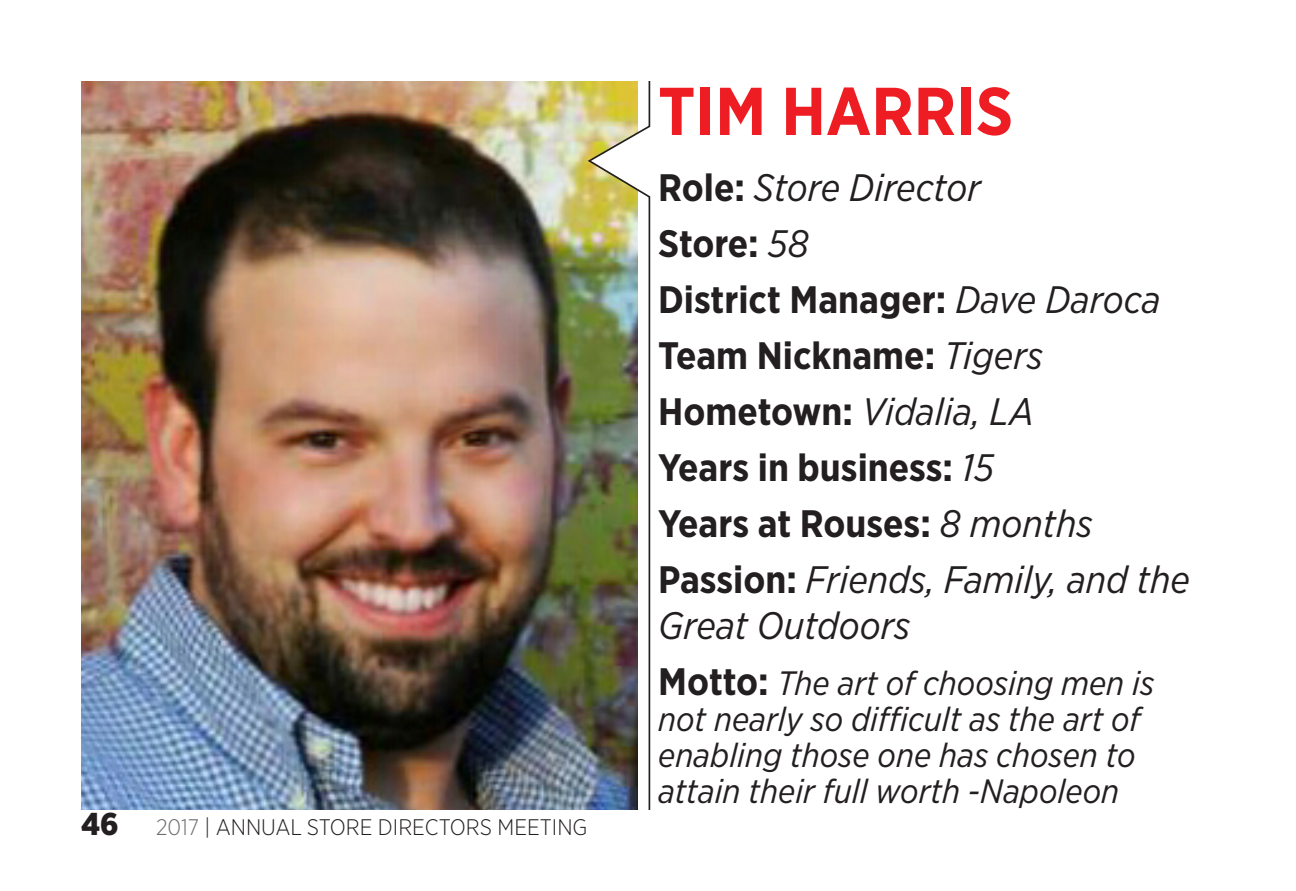
<style>
.page{position:relative;width:1296px;height:891px;background:#fff}
.page>*{position:absolute;margin:0;border:0;box-sizing:border-box;transform-origin:0 0}
.t1{font:700 67.5px "Gotham Narrow";color:#ee1d23}
.t2{font:700 38.25px "Gotham Narrow";color:#231f20}
.t3{font:italic 38.25px/45.9px "Gotham Narrow";color:#231f20}
.t4{font:italic 33.75px/36px "Gotham Narrow";color:#231f20}
.t5{font:300 22.5px "Gotham Narrow";color:#231f20}
.s1{font-weight:900;font-size:31.5px}
.s2{color:#6c6d70}
.s3{font-weight:700;font-style:normal}
.s4{font-weight:400;font-style:italic}
.s5{font-weight:700;font-style:normal;font-size:38.25px}
</style>
<div class="page">
<img style="left:81px;top:81px;width:505px;height:729px">
<img style="left:586px;top:81px;width:65px;height:729px">
<p class="t5" style="left:81px;top:814px;width:508px"><span class="s1">46</span> <span class="s2">2017</span> | ANNUAL STORE DIRECTORS MEETING</p>
<p class="t1" style="left:658px;top:68px;width:356px">TIM HARRIS</p>
<p class="t3" style="left:658px;top:164px;width:324px"><span class="s3">Role:</span> Store Director</p>
<p class="t2" style="left:658px;top:219px;width:152px">Store: <span class="s4">58</span></p>
<p class="t2" style="left:658px;top:275px;width:504px">District Manager: <span class="s4">Dave Daroca</span></p>
<p class="t2" style="left:658px;top:331px;width:386px">Team Nickname: <span class="s4">Tigers</span></p>
<p class="t3" style="left:658px;top:388px;width:377px"><span class="s3">Hometown:</span> Vidalia, LA</p>
<p class="t2" style="left:658px;top:443px;width:338px">Years in business: <span class="s4">15</span></p>
<p class="t2" style="left:658px;top:499px;width:436px">Years at Rouses: <span class="s4">8 months</span></p>
<p class="t3" style="left:658px;top:556px;width:533px"><span class="s3">Passion:</span> Friends, Family, and the<br>Great Outdoors</p>
<p class="t4" style="left:658px;top:665px;width:498px"><span class="s5">Motto:</span> The art of choosing men is not nearly so difficult as the art of enabling those one has chosen to attain their full worth -Napoleon</p>
</div>
